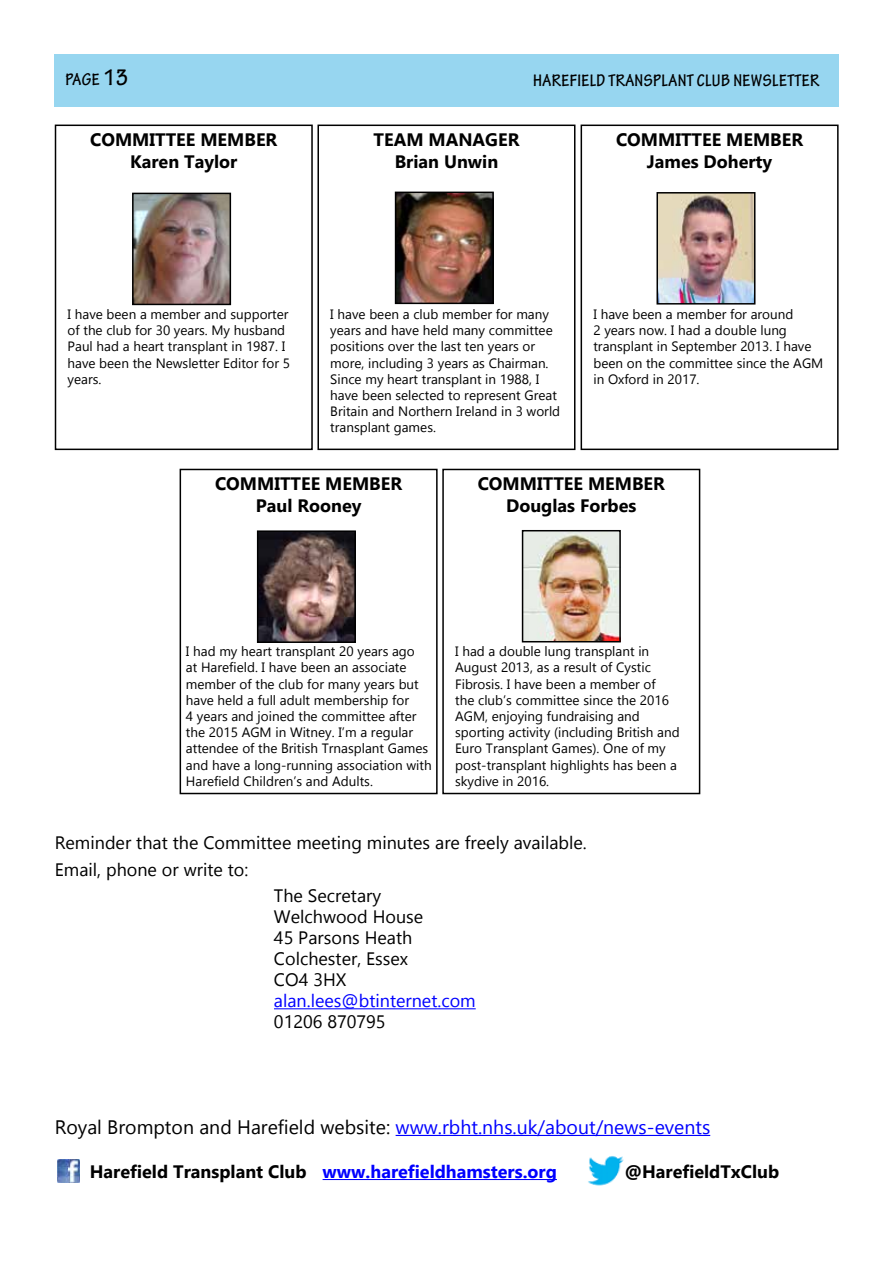
<style>
.page{position:relative;width:893px;height:1263px;background:#fff}
.page>*{position:absolute;margin:0;border:0;box-sizing:border-box;transform-origin:0 0}
.t1{font:19.5px "Gadugi";color:#000}
.t2{font:18px/21px "Gadugi";color:#000}
.t3{font:700 18px/21.6px "Gadugi";color:#000;text-align:center}
.t4{font:700 18px "Gadugi";color:#00f}
.t5{font:700 condensed 18px "Tekton Pro";letter-spacing:.02em;color:#000}
.t6{font:18px "Gadugi";color:#00f}
.t7{font:13.5px/16.2px "Gadugi";color:#000}
.s1{font-size:24px}
.s2{color:#00f}
.s3{color:#000}
</style>
<div class="page">
<div style="left:54px;top:54px;width:785px;height:52px;background:#97d6f0"></div>
<div style="left:55px;top:125px;width:258px;height:325px;border:2px solid #000"></div>
<img style="left:135px;top:196px;width:93px;height:106px">
<div style="left:132px;top:193px;width:99px;height:112px;border:2px solid #000"></div>
<div style="left:581px;top:125px;width:258px;height:325px;border:2px solid #000"></div>
<img style="left:659px;top:195px;width:93px;height:107px">
<div style="left:656px;top:192px;width:99px;height:113px;border:2px solid #000"></div>
<div style="left:317px;top:125px;width:258px;height:325px;border:2px solid #000"></div>
<img style="left:398px;top:195px;width:93px;height:106px">
<div style="left:395px;top:192px;width:99px;height:112px;border:2px solid #000"></div>
<div style="left:180px;top:469px;width:258px;height:325px;border:2px solid #000"></div>
<img style="left:260px;top:533px;width:93px;height:107px">
<div style="left:257px;top:530px;width:99px;height:113px;border:2px solid #000"></div>
<div style="left:442px;top:469px;width:258px;height:325px;border:2px solid #000"></div>
<img style="left:525px;top:533px;width:93px;height:106px">
<div style="left:522px;top:530px;width:99px;height:112px;border:2px solid #000"></div>
<hr style="left:396px;top:1135px;width:314px;height:1px;background:#00f">
<hr style="left:323px;top:1179px;width:234px;height:1px;background:#00f">
<hr style="left:274px;top:1008px;width:202px;height:1px;background:#00f">
<img style="left:57px;top:1160px;width:22px;height:22px">
<img style="left:588px;top:1156px;width:36px;height:30px">
<h2 class="t5" style="left:65px;top:69px;width:64px">PAGE <span class="s1">13</span></h2>
<h2 class="t5" style="left:533px;top:70px;width:288px">HAREFIELD TRANSPLANT CLUB NEWSLETTER</h2>
<h2 class="t3" style="left:90px;top:129px;width:189px">COMMITTEE MEMBER<br>Karen Taylor</h2>
<h2 class="t3" style="left:374px;top:129px;width:147px">TEAM MANAGER<br>Brian Unwin</h2>
<h2 class="t3" style="left:616px;top:129px;width:189px">COMMITTEE MEMBER<br>James Doherty</h2>
<p class="t7" style="left:68px;top:306px;width:224px">I have been a member and supporter of the club for 30 years. My husband<br>Paul had a heart transplant in 1987. I have been the Newsletter Editor for 5 years.</p>
<p class="t7" style="left:330px;top:306px;width:231px">I have been a club member for many years and have held many committee positions over the last ten years or more, including 3 years as Chairman.<br>Since my heart transplant in 1988, I have been selected to represent Great Britain and Northern Ireland in 3 world transplant games.</p>
<p class="t7" style="left:593px;top:306px;width:231px">I have been a member for around<br>2 years now. I had a double lung transplant in September 2013. I have been on the committee since the AGM in Oxford in 2017.</p>
<h2 class="t3" style="left:215px;top:473px;width:189px">COMMITTEE MEMBER<br>Paul Rooney</h2>
<h2 class="t3" style="left:478px;top:473px;width:189px">COMMITTEE MEMBER<br>Douglas Forbes</h2>
<p class="t7" style="left:186px;top:643px;width:247px">I had my heart transplant 20 years ago<br>at Harefield. I have been an associate member of the club for many years but have held a full adult membership for<br>4 years and joined the committee after the 2015 AGM in Witney. I’m a regular attendee of the British Trnasplant Games and have a long-running association with Harefield Children’s and Adults.</p>
<p class="t7" style="left:455px;top:643px;width:226px">I had a double lung transplant in<br>August 2013, as a result of Cystic<br>Fibrosis. I have been a member of<br>the club’s committee since the 2016<br>AGM, enjoying fundraising and sporting activity (including British and<br>Euro Transplant Games). One of my post-transplant highlights has been a skydive in 2016.</p>
<h2 class="t2" style="left:55px;top:829px;width:533px;line-height:27px">Reminder that the Committee meeting minutes are freely available.<br>Email, phone or write to:</h2>
<h2 class="t2" style="left:274px;top:885px;width:151px">The Secretary<br>Welchwood House<br>45 Parsons Heath<br>Colchester, Essex<br>CO4 3HX</h2>
<h2 class="t6" style="left:274px;top:990px;width:203px">alan.lees@btinternet.com</h2>
<h2 class="t2" style="left:274px;top:1011px;width:113px">01206 870795</h2>
<h1 class="t1" style="left:55px;top:1115px;width:657px">Royal Brompton and Harefield website: <span class="s2">www.rbht.nhs.uk/about/news-events</span></h1>
<h2 class="t4" style="left:90px;top:1161px;width:468px"><span class="s3">Harefield Transplant Club</span> www.harefieldhamsters.org</h2>
<h2 class="t3" style="left:625px;top:1160px;width:156px">@HarefieldTxClub</h2>
</div>
